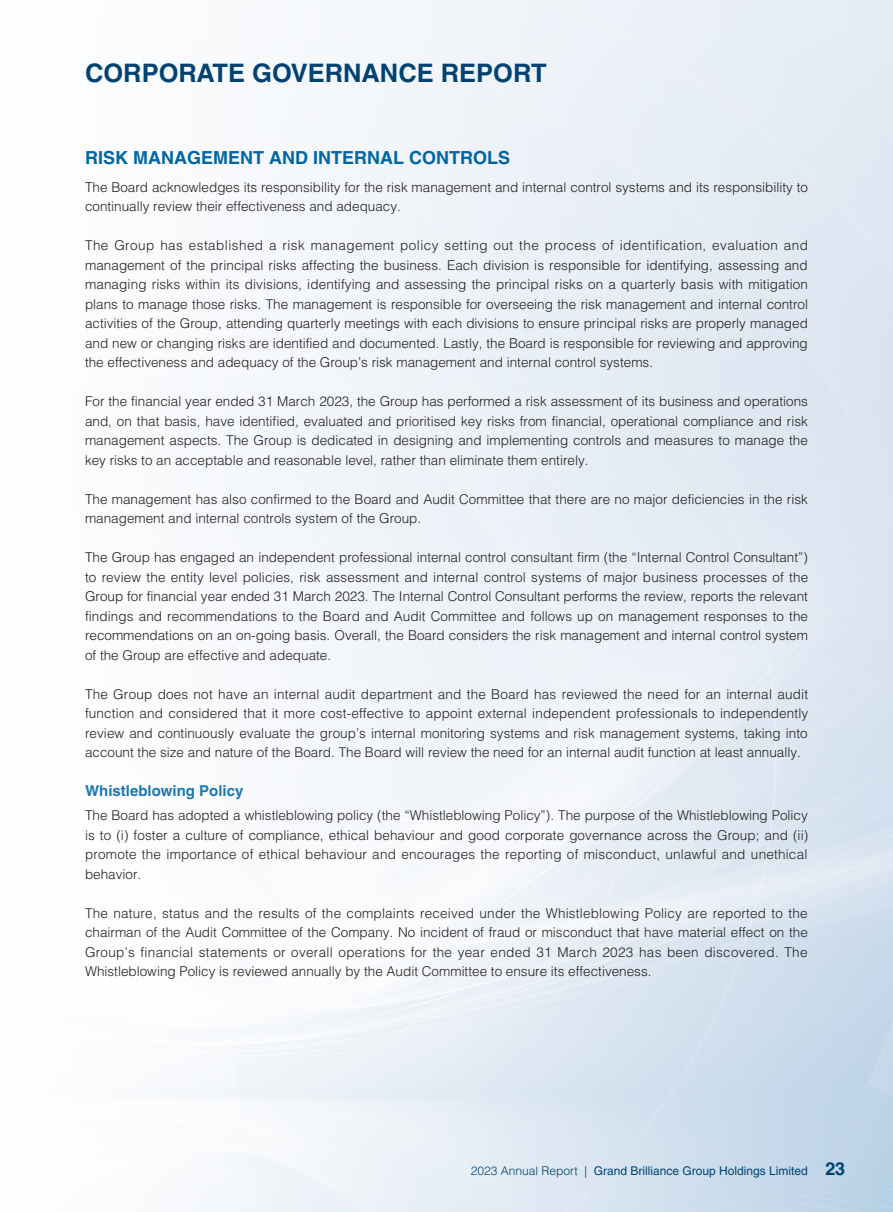
<style>
.page{position:relative;width:893px;height:1212px;background:#fff}
.page>*{position:absolute;margin:0;border:0;box-sizing:border-box;transform-origin:0 0}
.t1{font:700 25.5px "Helvetica LT Std";color:#004372}
._01_H1{font:700 18px "Helvetica LT Std";color:#0065a4}
.t2{font:700 18px "Helvetica LT Std";color:#004372}
._02_H2{font:700 15px "Helvetica LT Std";color:#1b78b2}
._00_txt{font:300 13.5px/19.5px "Helvetica LT Std";color:#231f20;text-align:justify}
.t3{font:12px "Helvetica LT Std";color:#004372}
.s1{font-weight:300}
</style>
<div class="page">
<h1 class="t1" style="left:85px;top:58px;width:463px">CORPORATE GOVERNANCE REPORT</h1>
<p class="_01_H1" style="left:85px;top:146px;width:426px">RISK MANAGEMENT AND INTERNAL CONTROLS</p>
<p class="_00_txt" style="left:85px;top:177px;width:724px">The Board acknowledges its responsibility for the risk management and internal control systems and its responsibility to continually review their effectiveness and adequacy.</p>
<p class="_00_txt" style="left:85px;top:236px;width:724px">The Group has established a risk management policy setting out the process of identification, evaluation and management of the principal risks affecting the business. Each division is responsible for identifying, assessing and managing risks within its divisions, identifying and assessing the principal risks on a quarterly basis with mitigation plans to manage those risks. The management is responsible for overseeing the risk management and internal control activities of the Group, attending quarterly meetings with each divisions to ensure principal risks are properly managed and new or changing risks are identified and documented. Lastly, the Board is responsible for reviewing and approving the effectiveness and adequacy of the Group’s risk management and internal control systems.</p>
<p class="_00_txt" style="left:85px;top:392px;width:724px">For the financial year ended 31 March 2023, the Group has performed a risk assessment of its business and operations and, on that basis, have identified, evaluated and prioritised key risks from financial, operational compliance and risk management aspects. The Group is dedicated in designing and implementing controls and measures to manage the key risks to an acceptable and reasonable level, rather than eliminate them entirely.</p>
<p class="_00_txt" style="left:85px;top:489px;width:724px">The management has also confirmed to the Board and Audit Committee that there are no major deficiencies in the risk management and internal controls system of the Group.</p>
<p class="_00_txt" style="left:85px;top:548px;width:725px">The Group has engaged an independent professional internal control consultant firm (the “Internal Control Consultant”) to review the entity level policies, risk assessment and internal control systems of major business processes of the Group for financial year ended 31 March 2023. The Internal Control Consultant performs the review, reports the relevant findings and recommendations to the Board and Audit Committee and follows up on management responses to the recommendations on an on-going basis. Overall, the Board considers the risk management and internal control system of the Group are effective and adequate.</p>
<p class="_00_txt" style="left:85px;top:684px;width:725px">The Group does not have an internal audit department and the Board has reviewed the need for an internal audit function and considered that it more cost-effective to appoint external independent professionals to independently review and continuously evaluate the group’s internal monitoring systems and risk management systems, taking into account the size and nature of the Board. The Board will review the need for an internal audit function at least annually.</p>
<p class="_02_H2" style="left:85px;top:782px;width:160px">Whistleblowing Policy</p>
<p class="_00_txt" style="left:85px;top:805px;width:725px">The Board has adopted a whistleblowing policy (the “Whistleblowing Policy”). The purpose of the Whistleblowing Policy is to (i) foster a culture of compliance, ethical behaviour and good corporate governance across the Group; and (ii) promote the importance of ethical behaviour and encourages the reporting of misconduct, unlawful and unethical behavior.</p>
<p class="_00_txt" style="left:85px;top:903px;width:724px">The nature, status and the results of the complaints received under the Whistleblowing Policy are reported to the chairman of the Audit Committee of the Company. No incident of fraud or misconduct that have material effect on the Group’s financial statements or overall operations for the year ended 31 March 2023 has been discovered. The Whistleblowing Policy is reviewed annually by the Audit Committee to ensure its effectiveness.</p>
<p class="t3" style="left:471px;top:1163px;width:339px"><span class="s1">2023 Annual Report |</span> Grand Brilliance Group Holdings Limited</p>
<h2 class="t2" style="left:825px;top:1158px;width:21px">23</h2>
</div>
